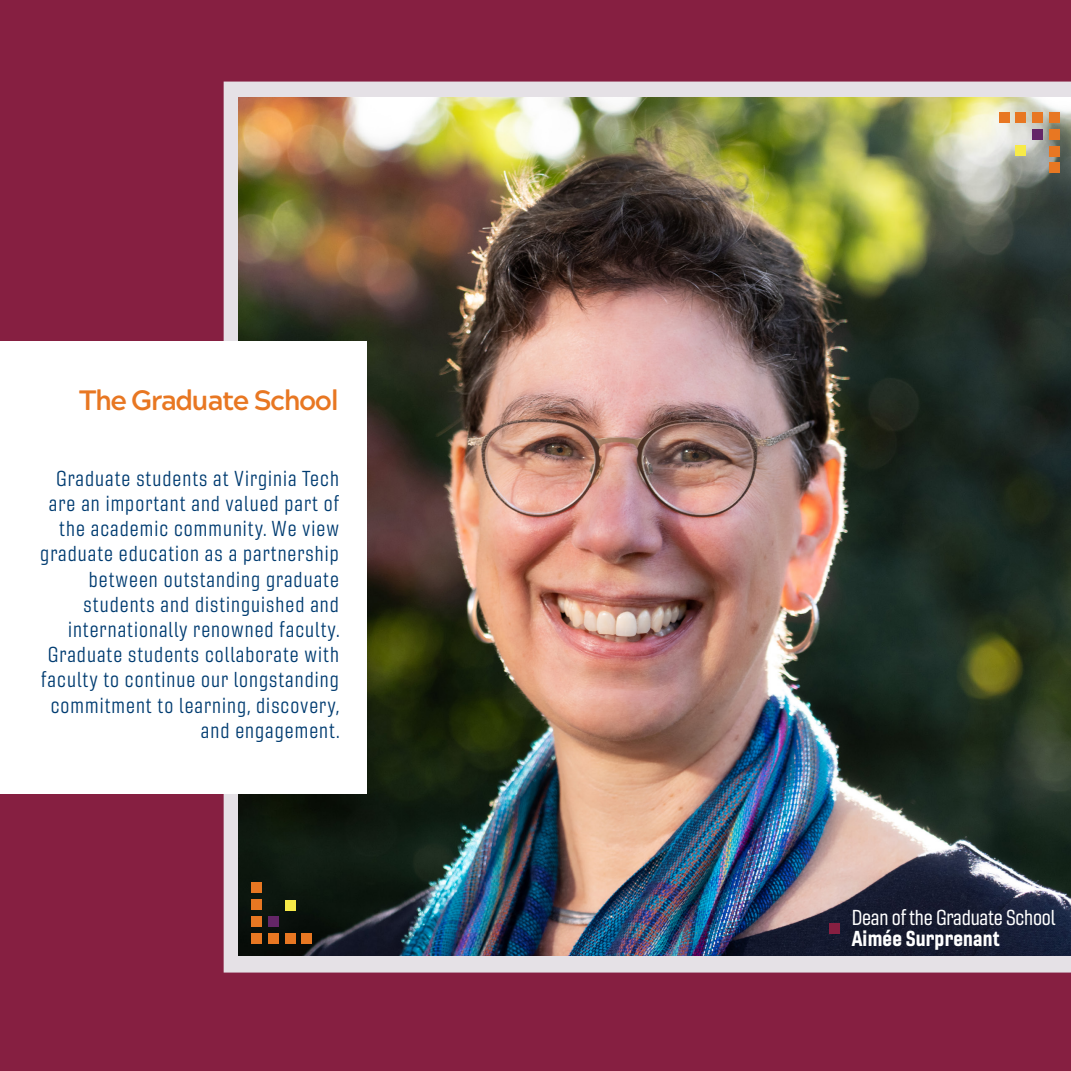
<style>
.page{position:relative;width:1071px;height:1071px;background:#861f41}
.page>*{position:absolute;margin:0;border:0;box-sizing:border-box;transform-origin:0 0}
.t1{font:700 28px "Acherus Grotesque";letter-spacing:-.05em;color:#e87722}
.t2{font:21px/25.2px "Gineso Con Boo";letter-spacing:.05em;color:#003c71;text-align:right}
.t3{font:21px "Gineso Con Reg";letter-spacing:-.01em;color:#fff}
.t4{font:21px "Gineso Con Bol";letter-spacing:.01em;color:#fff}
</style>
<div class="page">
<div style="left:224px;top:82px;width:847px;height:891px;background:#e5e1e6"></div>
<img style="left:238px;top:97px;width:833px;height:858px">
<div style="left:251px;top:933px;width:11px;height:11px;background:#e87722"></div>
<div style="left:268px;top:933px;width:11px;height:11px;background:#e87722"></div>
<div style="left:285px;top:933px;width:10px;height:11px;background:#e87722"></div>
<div style="left:302px;top:933px;width:10px;height:11px;background:#e87722"></div>
<div style="left:251px;top:916px;width:11px;height:11px;background:#e87722"></div>
<div style="left:251px;top:899px;width:11px;height:11px;background:#e87722"></div>
<div style="left:251px;top:883px;width:11px;height:10px;background:#e87722"></div>
<div style="left:268px;top:916px;width:11px;height:11px;background:#642667"></div>
<div style="left:285px;top:900px;width:10px;height:11px;background:#f7ea48"></div>
<div style="left:1049px;top:112px;width:11px;height:11px;background:#e87722"></div>
<div style="left:1032px;top:112px;width:11px;height:11px;background:#e87722"></div>
<div style="left:1016px;top:112px;width:10px;height:11px;background:#e87722"></div>
<div style="left:999px;top:112px;width:10px;height:11px;background:#e87722"></div>
<div style="left:1049px;top:129px;width:11px;height:11px;background:#e87722"></div>
<div style="left:1049px;top:146px;width:11px;height:10px;background:#e87722"></div>
<div style="left:1049px;top:163px;width:11px;height:10px;background:#e87722"></div>
<div style="left:1032px;top:129px;width:11px;height:11px;background:#642667"></div>
<div style="left:1016px;top:145px;width:10px;height:11px;background:#f7ea48"></div>
<div style="left:0;top:342px;width:366px;height:452px;background:#fff"></div>
<div style="left:829px;top:923px;width:11px;height:11px;background:#861f41"></div>
<p class="t1" style="left:79px;top:376px;width:261px">The Graduate School</p>
<p class="t2" style="left:40px;top:466px;width:301px">Graduate students at Virginia Tech are an important and valued part of the academic community. We view graduate education as a partnership between outstanding graduate</p>
<p class="t2" style="left:68px;top:592px;width:273px">students and distinguished and internationally renowned faculty.</p>
<p class="t2" style="left:41px;top:642px;width:300px">Graduate students collaborate with faculty to continue our longstanding commitment to learning, discovery, and engagement.</p>
<p class="t3" style="left:852px;top:905px;width:205px">Dean of the Graduate School</p>
<p class="t4" style="left:852px;top:925px;width:150px">Aimée Surprenant</p>
</div>
